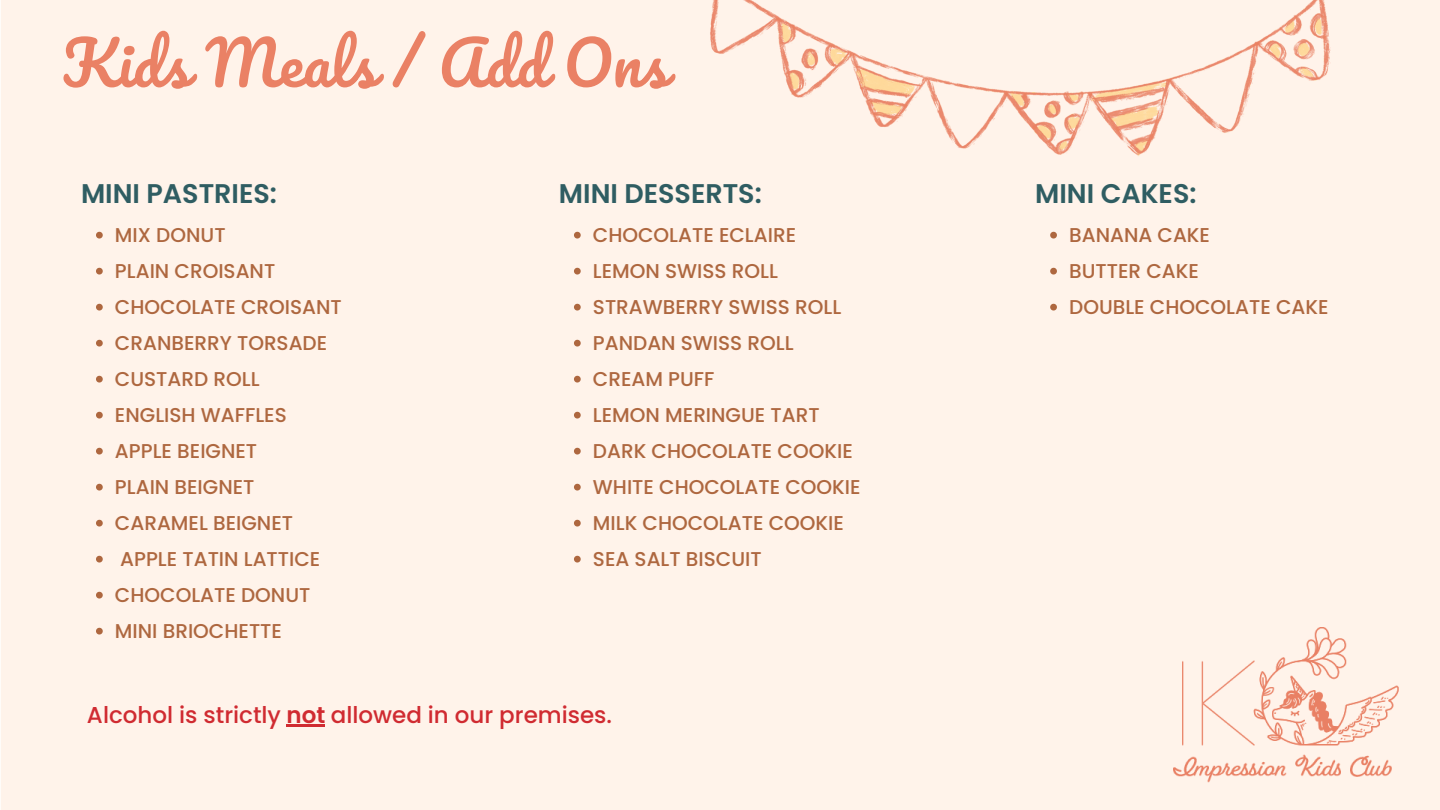
<style>
.page{position:relative;width:1440px;height:810px;background:#fff}
.page>*{position:absolute;margin:0;border:0;box-sizing:border-box;transform-origin:0 0}
.t1{font:60px "Pacifico";color:#ea8165}
.t2{font:600 27px "Poppins";color:#2f5d62}
.t3{font:500 23px "Poppins";color:#d02b31}
.t4{font:500 20px "Poppins";color:#ae673f}
.s1{font-weight:600}
</style>
<div class="page">
<div style="left:1px;top:0;width:1439px;height:810px;background:#fff3ea"></div>
<img style="left:651px;top:0;width:724px;height:178px">
<hr style="left:287px;top:725px;width:38px;height:2px;background:#d02b31">
<svg style="left:96px;top:232px;width:7px;height:7px"></svg>
<svg style="left:96px;top:268px;width:7px;height:7px"></svg>
<svg style="left:96px;top:304px;width:7px;height:7px"></svg>
<svg style="left:96px;top:340px;width:7px;height:7px"></svg>
<svg style="left:96px;top:376px;width:7px;height:7px"></svg>
<svg style="left:96px;top:412px;width:7px;height:7px"></svg>
<svg style="left:96px;top:448px;width:7px;height:7px"></svg>
<svg style="left:96px;top:484px;width:7px;height:7px"></svg>
<svg style="left:96px;top:520px;width:7px;height:7px"></svg>
<svg style="left:96px;top:556px;width:7px;height:7px"></svg>
<svg style="left:96px;top:592px;width:7px;height:7px"></svg>
<svg style="left:96px;top:628px;width:7px;height:7px"></svg>
<svg style="left:1050px;top:232px;width:7px;height:7px"></svg>
<svg style="left:1050px;top:268px;width:7px;height:7px"></svg>
<svg style="left:1050px;top:304px;width:7px;height:7px"></svg>
<svg style="left:574px;top:232px;width:7px;height:7px"></svg>
<svg style="left:574px;top:268px;width:7px;height:7px"></svg>
<svg style="left:574px;top:304px;width:7px;height:7px"></svg>
<svg style="left:574px;top:340px;width:7px;height:7px"></svg>
<svg style="left:574px;top:376px;width:7px;height:7px"></svg>
<svg style="left:574px;top:412px;width:7px;height:7px"></svg>
<svg style="left:574px;top:448px;width:7px;height:7px"></svg>
<svg style="left:574px;top:484px;width:7px;height:7px"></svg>
<svg style="left:574px;top:520px;width:7px;height:7px"></svg>
<svg style="left:574px;top:556px;width:7px;height:7px"></svg>
<p class="t1" style="left:62px;top:31px;width:607px">Kids Meals / Add Ons</p>
<p class="t2" style="left:81px;top:175px;width:197px">MINI PASTRIES:</p>
<p class="t4" style="left:115px;top:221px;width:112px">MIX DONUT</p>
<p class="t4" style="left:115px;top:257px;width:162px">PLAIN CROISANT</p>
<p class="t4" style="left:115px;top:293px;width:228px">CHOCOLATE CROISANT</p>
<p class="t4" style="left:115px;top:329px;width:214px">CRANBERRY TORSADE</p>
<p class="t4" style="left:115px;top:365px;width:146px">CUSTARD ROLL</p>
<p class="t4" style="left:115px;top:401px;width:173px">ENGLISH WAFFLES</p>
<p class="t4" style="left:115px;top:437px;width:144px">APPLE BEIGNET</p>
<p class="t4" style="left:115px;top:473px;width:141px">PLAIN BEIGNET</p>
<p class="t4" style="left:115px;top:509px;width:180px">CARAMEL BEIGNET</p>
<p class="t4" style="left:120px;top:545px;width:202px">APPLE TATIN LATTICE</p>
<p class="t4" style="left:115px;top:581px;width:197px">CHOCOLATE DONUT</p>
<p class="t4" style="left:115px;top:617px;width:169px">MINI BRIOCHETTE</p>
<p class="t2" style="left:559px;top:175px;width:204px">MINI DESSERTS:</p>
<p class="t4" style="left:593px;top:221px;width:205px">CHOCOLATE ECLAIRE</p>
<p class="t4" style="left:593px;top:257px;width:187px">LEMON SWISS ROLL</p>
<p class="t4" style="left:593px;top:293px;width:250px">STRAWBERRY SWISS ROLL</p>
<p class="t4" style="left:593px;top:329px;width:202px">PANDAN SWISS ROLL</p>
<p class="t4" style="left:593px;top:365px;width:123px">CREAM PUFF</p>
<p class="t4" style="left:593px;top:401px;width:228px">LEMON MERINGUE TART</p>
<p class="t4" style="left:593px;top:437px;width:261px">DARK CHOCOLATE COOKIE</p>
<p class="t4" style="left:593px;top:473px;width:269px">WHITE CHOCOLATE COOKIE</p>
<p class="t4" style="left:593px;top:509px;width:252px">MILK CHOCOLATE COOKIE</p>
<p class="t4" style="left:593px;top:545px;width:170px">SEA SALT BISCUIT</p>
<p class="t3" style="left:87px;top:699px;width:527px">Alcohol is strictly <span class="s1">not</span> allowed in our premises.</p>
<p class="t2" style="left:1035px;top:175px;width:163px">MINI CAKES:</p>
<p class="t4" style="left:1069px;top:221px;width:142px">BANANA CAKE</p>
<p class="t4" style="left:1069px;top:257px;width:131px">BUTTER CAKE</p>
<p class="t4" style="left:1069px;top:293px;width:261px">DOUBLE CHOCOLATE CAKE</p>
</div>
